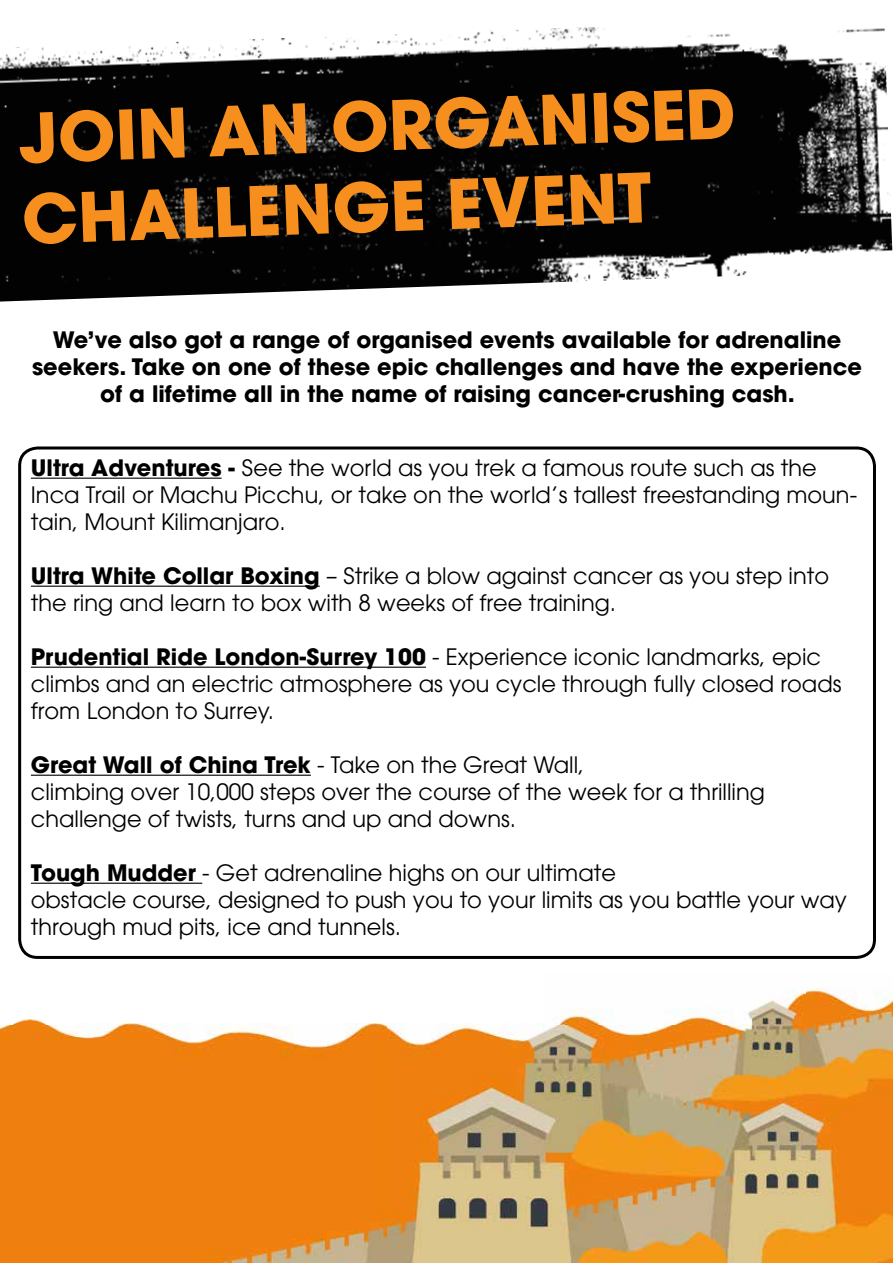
<style>
.page{position:relative;width:893px;height:1263px;background:#fff}
.page>*{position:absolute;margin:0;border:0;box-sizing:border-box;transform-origin:0 0}
.t1{font:700 67.5px/81px "ITC Avant Garde Pro";color:#f78f1e}
.t2{font:22.5px/27px "ITC Avant Garde Pro";color:#000}
.t3{font:700 22.5px/27px "ITC Avant Garde Pro";color:#000;text-align:center}
.s1{font-weight:700}
</style>
<div class="page">
<div style="left:18px;top:446px;width:858px;height:513px;border:3px solid #000;border-radius:18px"></div>
<img style="left:0;top:27px;width:893px;height:275px">
<hr style="left:31px;top:478px;width:191px;height:1px;background:#000">
<hr style="left:31px;top:586px;width:289px;height:1px;background:#000">
<hr style="left:31px;top:667px;width:395px;height:1px;background:#000">
<hr style="left:31px;top:775px;width:280px;height:1px;background:#000">
<hr style="left:31px;top:883px;width:171px;height:1px;background:#000">
<img style="left:0;top:1023px;width:805px;height:240px">
<img style="left:805px;top:988px;width:88px;height:275px">
<img style="left:0;top:1019px;width:77px;height:5px">
<img style="left:544px;top:988px;width:262px;height:36px">
<h1 class="t1" style="left:18px;top:97px;width:719px;rotate:-2deg">JOIN AN ORGANISED<br>CHALLENGE EVENT</h1>
<p class="t3" style="left:32px;top:326px;width:831px">We’ve also got a range of organised events available for adrenaline seekers. Take on one of these epic challenges and have the experience of a lifetime all in the name of raising cancer-crushing cash.</p>
<p class="t2" style="left:31px;top:454px;width:828px"><span class="s1">Ultra Adventures -</span> See the world as you trek a famous route such as the<br>Inca Trail or Machu Picchu, or take on the world’s tallest freestanding moun&shy;tain, Mount Kilimanjaro.</p>
<p class="t2" style="left:31px;top:562px;width:800px"><span class="s1">Ultra White Collar Boxing</span> – Strike a blow against cancer as you step into the ring and learn to box with 8 weeks of free training.</p>
<p class="t2" style="left:31px;top:643px;width:812px"><span class="s1">Prudential Ride London-Surrey 100</span> - Experience iconic landmarks, epic climbs and an electric atmosphere as you cycle through fully closed roads from London to Surrey.</p>
<p class="t2" style="left:31px;top:751px;width:736px"><span class="s1">Great Wall of China Trek</span> - Take on the Great Wall,<br>climbing over 10,000 steps over the course of the week for a thrilling challenge of twists, turns and up and downs.</p>
<p class="t2" style="left:31px;top:859px;width:817px"><span class="s1">Tough Mudder</span> - Get adrenaline highs on our ultimate<br>obstacle course, designed to push you to your limits as you battle your way through mud pits, ice and tunnels.</p>
</div>
